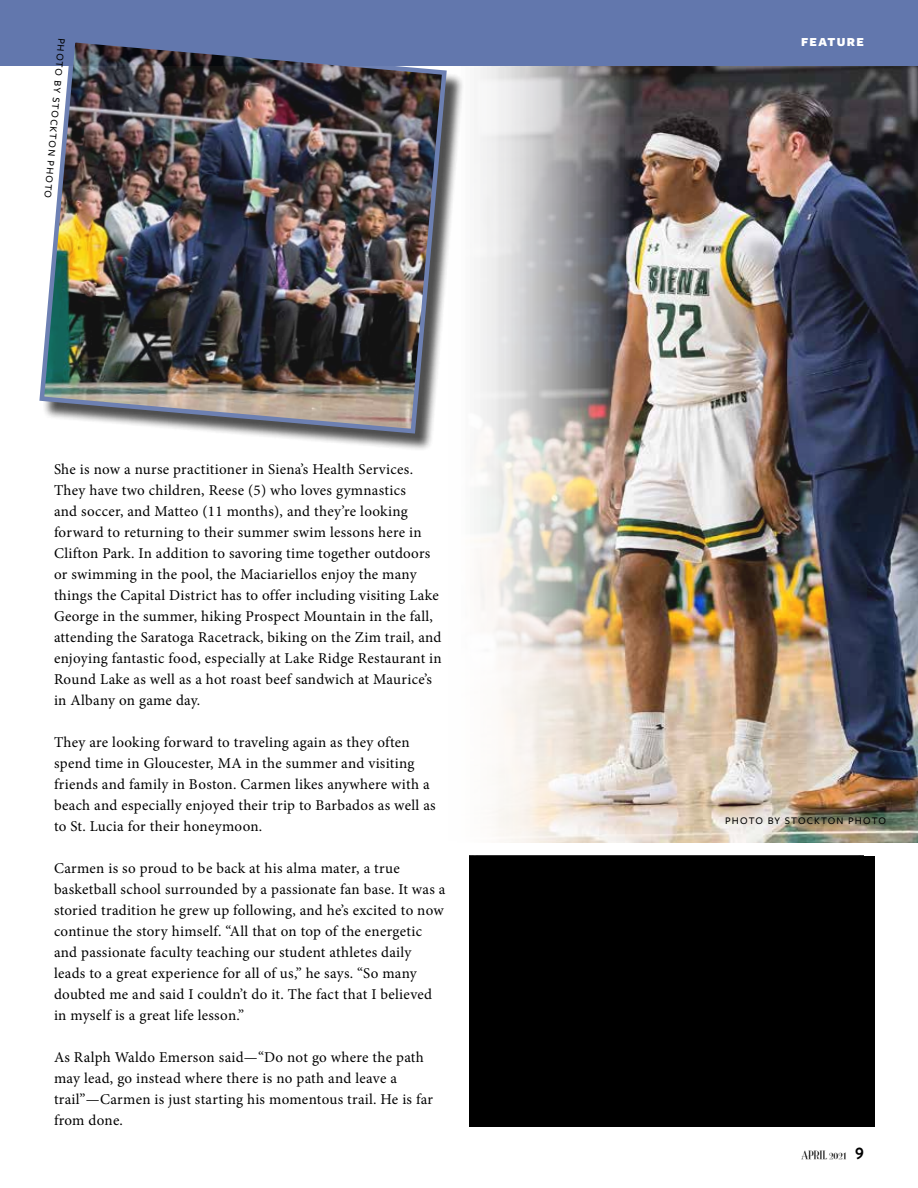
<style>
.page{position:relative;width:918px;height:1188px;background:#fff}
.page>*{position:absolute;margin:0;border:0;box-sizing:border-box;transform-origin:0 0}
.t1{font:15px/21px "Minion Pro";letter-spacing:.02em;color:#000}
.t2{font:900 12.75px "Freight Sans Pro";letter-spacing:.105em;color:#fff}
.t3{font:500 10.5px "Freight Sans Pro";letter-spacing:.1em;color:#000}
.t4{font:10.5px "Mona Lisa Solid ITCTT";color:#000}
.s1{font-family:"Brandon Grotesque";font-weight:700;font-size:16.5px}
</style>
<div class="page">
<img style="left:465px;top:65px;width:453px;height:777px">
<div style="left:0;top:0;width:918px;height:65px;background:#6277ad"></div>
<div style="left:42px;top:40px;width:423px;height:412px;background:#000;opacity:.75"></div>
<img style="left:37px;top:40px;width:412px;height:396px">
<div style="left:469px;top:856px;width:405px;height:270px;background:#000"></div>
<p class="t3" style="left:69px;top:39px;width:162px;rotate:95deg">PHOTO BY STOCKTON PHOTO</p>
<p class="t1" style="left:54px;top:459px;width:389px">She is now a nurse practitioner in Siena’s Health Services.<br>They have two children, Reese (5) who loves gymnastics<br>and soccer, and Matteo (11 months), and they’re looking forward to returning to their summer swim lessons here in Clifton Park. In addition to savoring time together outdoors or swimming in the pool, the Maciariellos enjoy the many things the Capital District has to offer including visiting Lake George in the summer, hiking Prospect Mountain in the fall, attending the Saratoga Racetrack, biking on the Zim trail, and enjoying fantastic food, especially at Lake Ridge Restaurant in Round Lake as well as a hot roast beef sandwich at Maurice’s in Albany on game day.</p>
<p class="t1" style="left:54px;top:732px;width:383px">They are looking forward to traveling again as they often spend time in Gloucester, MA in the summer and visiting friends and family in Boston. Carmen likes anywhere with a beach and especially enjoyed their trip to Barbados as well as to St. Lucia for their honeymoon.</p>
<p class="t1" style="left:54px;top:858px;width:393px">Carmen is so proud to be back at his alma mater, a true basketball school surrounded by a passionate fan base. It was a storied tradition he grew up following, and he’s excited to now continue the story himself. “All that on top of the energetic and passionate faculty teaching our student athletes daily leads to a great experience for all of us,” he says. “So many doubted me and said I couldn’t do it. The fact that I believed in myself is a great life lesson.”</p>
<p class="t1" style="left:54px;top:1047px;width:381px">As Ralph Waldo Emerson said—“Do not go where the path may lead, go instead where there is no path and leave a trail”—Carmen is just starting his momentous trail. He is far from done.</p>
<p class="t2" style="left:801px;top:33px;width:64px">FEATURE</p>
<p class="t3" style="left:725px;top:813px;width:162px">PHOTO BY STOCKTON PHOTO</p>
<p class="t4" style="left:801px;top:1149px;width:64px">APRIL 2021 <span class="s1">9</span></p>
</div>
